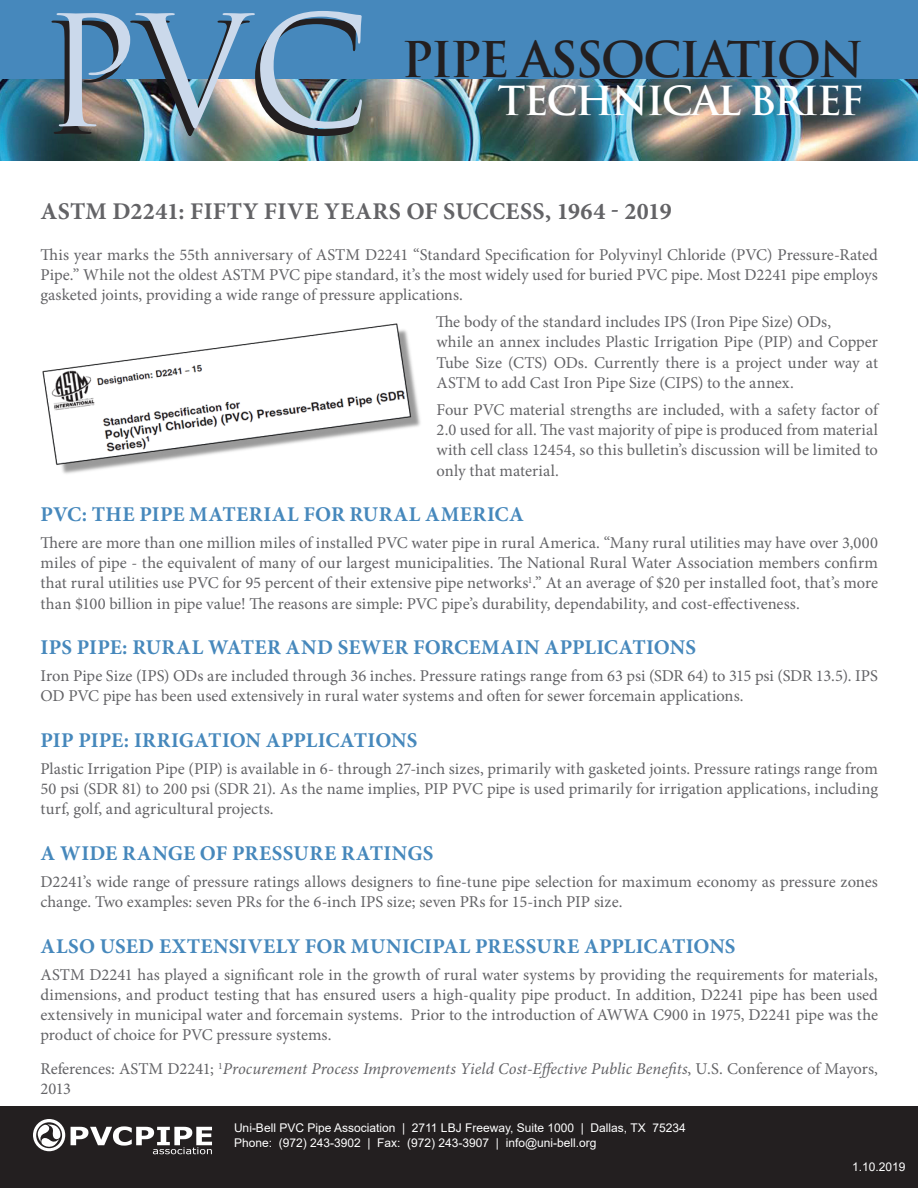
<style>
.page{position:relative;width:918px;height:1188px;background:#fff}
.page>*{position:absolute;margin:0;border:0;box-sizing:border-box;transform-origin:0 0}
.PVC{font:150px "Trajan Pro";color:#231f20}
.Page_Header{font:700 48px "Trajan Pro";letter-spacing:-.05em;color:#231f20}
.Page_Header-2{font:700 39px "Trajan Pro";letter-spacing:-.05em;color:#fff}
.Header_1{font:700 24px "Minion Pro";letter-spacing:.01em;color:#636366}
.Header_2{font:700 21px "Minion Pro";letter-spacing:.01em;color:#4688bc}
.Header_2-2{font:700 21px "Minion Pro";letter-spacing:-.01em;color:#4688bc}
.Body_Copy{font:16.5px/20.2px "Minion Pro";color:#636366;text-align:justify}
.Body_Copy-2{font:italic 16.5px/20.2px "Minion Pro";letter-spacing:.005em;color:#636366}
.t1{font:12px "Arial";color:#fff}
.s1{font-style:normal}
</style>
<div class="page">
<div style="left:0;top:1106px;width:918px;height:82px;background:#231f20"></div>
<div style="left:0;top:0;width:918px;height:81px;background:#4688bc"></div>
<img style="left:0;top:80px;width:918px;height:80px">
<img style="left:42px;top:323px;width:379px;height:151px">
<svg style="left:71px;top:1126px;width:141px;height:28px"></svg>
<svg style="left:33px;top:1119px;width:32px;height:32px"></svg>
<p class="PVC" style="left:38px;top:-16px;width:330px">PVC</p>
<p class="Page_Header" style="left:402px;top:30px;width:464px">PIPE ASSOCIATION</p>
<p class="Page_Header-2" style="left:498px;top:76px;width:368px">TECHNICAL BRIEF</p>
<p class="Header_1" style="left:41px;top:194px;width:633px">ASTM D2241: FIFTY FIVE YEARS OF SUCCESS, 1964 - 2019</p>
<p class="Body_Copy" style="left:40px;top:244px;width:839px">This year marks the 55th anniversary of ASTM D2241 “Standard Specification for Polyvinyl Chloride (PVC) Pressure-Rated Pipe.” While not the oldest ASTM PVC pipe standard, it’s the most widely used for buried PVC pipe. Most D2241 pipe employs gasketed joints, providing a wide range of pressure applications.</p>
<p class="Body_Copy" style="left:436px;top:312px;width:444px;text-align:left">The body of the standard includes IPS (Iron Pipe Size) ODs,<br>while an annex includes Plastic Irrigation Pipe (PIP) and Copper Tube Size (CTS) ODs. Currently there is a project under way at ASTM to add Cast Iron Pipe Size (CIPS) to the annex.</p>
<p class="Body_Copy" style="left:436px;top:399px;width:443px">Four PVC material strengths are included, with a safety factor of 2.0 used for all. The vast majority of pipe is produced from material with cell class 12454, so this bulletin’s discussion will be limited to only that material.</p>
<p class="Header_2" style="left:41px;top:499px;width:485px">PVC: THE PIPE MATERIAL FOR RURAL AMERICA</p>
<p class="Body_Copy" style="left:40px;top:533px;width:839px">There are more than one million miles of installed PVC water pipe in rural America. “Many rural utilities may have over 3,000 miles of pipe - the equivalent of many of our largest municipalities. The National Rural Water Association members confirm that rural utilities use PVC for 95 percent of their extensive pipe networks<sup>1</sup>.” At an average of $20 per installed foot, that’s more than $100 billion in pipe value! The reasons are simple: PVC pipe’s durability, dependability, and cost-effectiveness.</p>
<p class="Header_2" style="left:41px;top:633px;width:657px">IPS PIPE: RURAL WATER AND SEWER FORCEMAIN APPLICATIONS</p>
<p class="Body_Copy" style="left:40px;top:666px;width:839px">Iron Pipe Size (IPS) ODs are included through 36 inches. Pressure ratings range from 63 psi (SDR 64) to 315 psi (SDR 13.5). IPS<br>OD PVC pipe has been used extensively in rural water systems and often for sewer forcemain applications.</p>
<p class="Header_2-2" style="left:41px;top:725px;width:378px">PIP PIPE: IRRIGATION APPLICATIONS</p>
<p class="Body_Copy" style="left:40px;top:759px;width:839px">Plastic Irrigation Pipe (PIP) is available in 6- through 27-inch sizes, primarily with gasketed joints. Pressure ratings range from 50 psi (SDR 81) to 200 psi (SDR 21). As the name implies, PIP PVC pipe is used primarily for irrigation applications, including turf, golf, and agricultural projects.</p>
<p class="Header_2" style="left:41px;top:838px;width:394px">A WIDE RANGE OF PRESSURE RATINGS</p>
<p class="Body_Copy" style="left:40px;top:871px;width:839px">D2241’s wide range of pressure ratings allows designers to fine-tune pipe selection for maximum economy as pressure zones change. Two examples: seven PRs for the 6-inch IPS size; seven PRs for 15-inch PIP size.</p>
<p class="Header_2" style="left:41px;top:931px;width:696px">ALSO USED EXTENSIVELY FOR MUNICIPAL PRESSURE APPLICATIONS</p>
<p class="Body_Copy" style="left:40px;top:964px;width:839px">ASTM D2241 has played a significant role in the growth of rural water systems by providing the requirements for materials, dimensions, and product testing that has ensured users a high-quality pipe product. In addition, D2241 pipe has been used extensively in municipal water and forcemain systems. Prior to the introduction of AWWA C900 in 1975, D2241 pipe was the product of choice for PVC pressure systems.</p>
<p class="Body_Copy-2" style="left:40px;top:1059px;width:839px"><span class="s1">References: ASTM D2241;</span> <sup>1</sup>Procurement Process Improvements Yield Cost-Effective Public Benefits<span class="s1">, U.S. Conference of Mayors,<br>2013</span></p>
<p class="t1" style="left:234px;top:1120px;width:453px">Uni-Bell PVC Pipe Association | 2711 LBJ Freeway, Suite 1000 | Dallas, TX 75234</p>
<p class="t1" style="left:234px;top:1134px;width:364px">Phone: (972) 243-3902 | Fax: (972) 243-3907 | info@uni-bell.org</p>
<p class="t1" style="left:852px;top:1158px;width:55px">1.10.2019</p>
</div>
